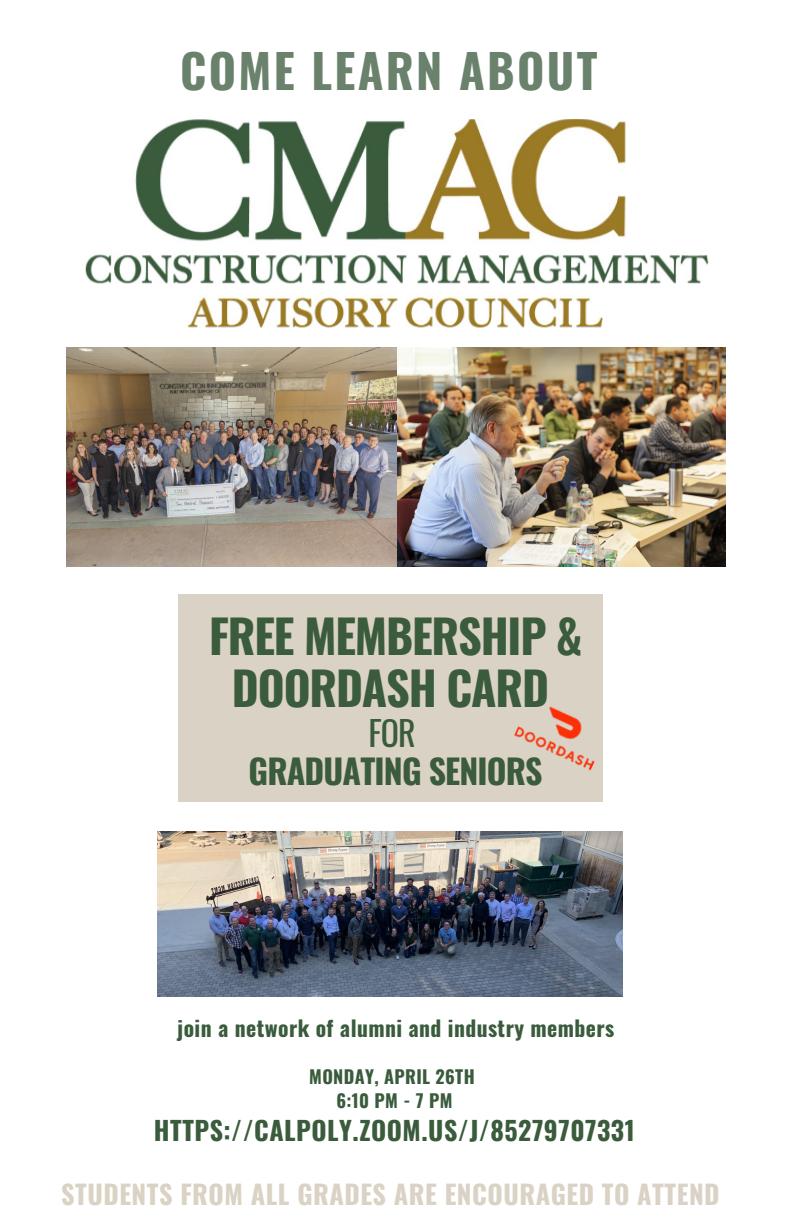
<style>
.page{position:relative;width:792px;height:1224px;background:#fff}
.page>*{position:absolute;margin:0;border:0;box-sizing:border-box;transform-origin:0 0}
.t1{font:700 46.8px "Oswald";letter-spacing:.05em;color:#6a816c}
.t2{font:700 46.2px/52px "Oswald";letter-spacing:-.025em;color:#3a5b3c;text-align:center}
.t3{font:700 33.8px "Oswald";letter-spacing:-.025em;color:#3a5b3c}
.t4{font:33.8px "Oswald";color:#3a5b3c}
.t5{font:700 26.2px "Oswald";letter-spacing:.02em;color:#dad2c5}
.t6{font:700 26px "Oswald";letter-spacing:.02em;color:#3a5b3c}
.t7{font:700 21.6px "Oswald";letter-spacing:.02em;color:#3a5b3c}
.t8{font:700 18.2px "Oswald";letter-spacing:.02em;color:#3a5b3c}
</style>
<div class="page">
<div style="left:178px;top:594px;width:425px;height:208px;background:#dad2c5"></div>
<img style="left:135px;top:119px;width:491px;height:122px">
<img style="left:85px;top:254px;width:624px;height:30px">
<img style="left:188px;top:295px;width:415px;height:33px">
<img style="left:66px;top:347px;width:660px;height:219px">
<img style="left:158px;top:831px;width:465px;height:165px">
<img style="left:514px;top:706px;width:81px;height:65px">
<p class="t1" style="left:180px;top:34px;width:419px">COME LEARN ABOUT</p>
<p class="t2" style="left:209px;top:608px;width:375px">FREE MEMBERSHIP &amp;<br>DOORDASH CARD</p>
<p class="t4" style="left:369px;top:707px;width:49px">FOR</p>
<p class="t3" style="left:249px;top:745px;width:296px">GRADUATING SENIORS</p>
<p class="t7" style="left:177px;top:1011px;width:438px">join a network of alumni and industry members</p>
<p class="t8" style="left:309px;top:1062px;width:167px">MONDAY, APRIL 26TH</p>
<p class="t8" style="left:336px;top:1086px;width:118px">6:10 PM - 7 PM</p>
<p class="t6" style="left:154px;top:1110px;width:482px">HTTPS://CALPOLY.ZOOM.US/J/85279707331</p>
<p class="t5" style="left:61px;top:1174px;width:660px">STUDENTS FROM ALL GRADES ARE ENCOURAGED TO ATTEND</p>
</div>
